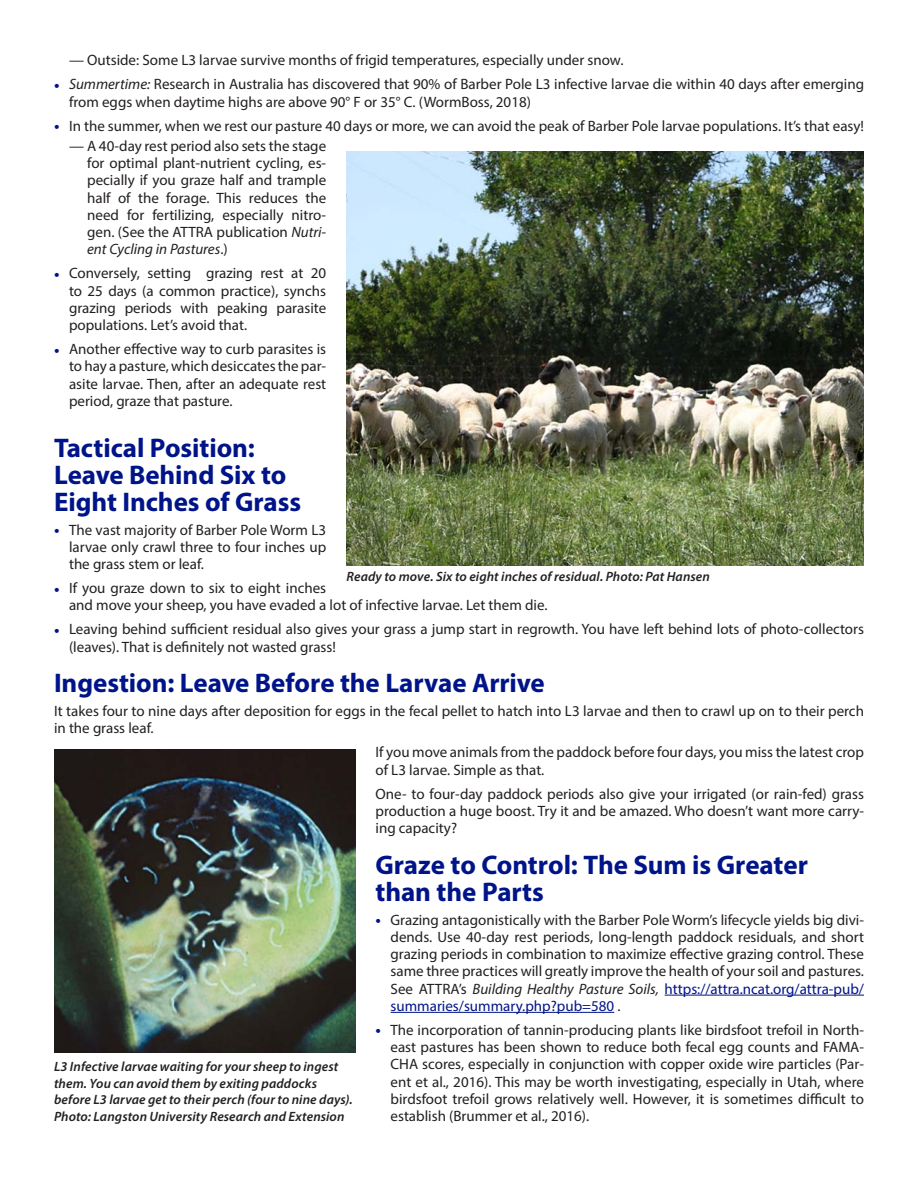
<style>
.page{position:relative;width:918px;height:1188px;background:#fff}
.page>*{position:absolute;margin:0;border:0;box-sizing:border-box;transform-origin:0 0}
.t1{font:700 27px/27px "Myriad Pro";color:#001489}
.t2{font:15px/17.2px "Myriad Pro";color:#231f20;text-align:justify}
.t3{font:italic 600 13.5px/16.5px "Myriad Pro";letter-spacing:.01em;color:#231f20}
.s1{font-size:19.5px;color:#001489}
.s2{font-style:italic}
.s3{color:#001489}
</style>
<div class="page">
<hr style="left:665px;top:995px;width:199px;height:1px;background:#001489">
<hr style="left:391px;top:1012px;width:223px;height:1px;background:#001489">
<img style="left:346px;top:152px;width:518px;height:413px">
<img style="left:54px;top:750px;width:301px;height:302px">
<p class="t2" style="left:69px;top:53px;width:556px">— Outside: Some L3 larvae survive months of frigid temperatures, especially under snow.</p>
<p class="t2" style="left:69px;top:77px;width:797px;text-indent:-15px"><span class="s1">•</span> <span class="s2">Summertime:</span> Research in Australia has discovered that 90% of Barber Pole L3 infective larvae die within 40 days after emerging from eggs when daytime highs are above 90° F or 35° C. (WormBoss, 2018)</p>
<p class="t2" style="left:54px;top:118px;width:812px"><span class="s1">•</span> In the summer, when we rest our pasture 40 days or more, we can avoid the peak of Barber Pole larvae populations. It’s that easy!</p>
<p class="t2" style="left:87px;top:139px;width:241px;text-indent:-18px">— A 40-day rest period also sets the stage for optimal plant-nutrient cycling, es&shy;pecially if you graze half and trample half of the forage. This reduces the need for fertilizing, especially nitro&shy;gen. (See the ATTRA publication <span class="s2">Nutri&shy;ent Cycling in Pastures</span>.)</p>
<p class="t2" style="left:69px;top:266px;width:259px;text-indent:-15px"><span class="s1">•</span> Conversely, setting grazing rest at 20 to 25 days (a common practice), synchs grazing periods with peaking parasite populations. Let’s avoid that.</p>
<p class="t2" style="left:69px;top:342px;width:259px;text-indent:-15px"><span class="s1">•</span> Another effective way to curb parasites is to hay a pasture, which desiccates the par&shy;asite larvae. Then, after an adequate rest period, graze that pasture.</p>
<h1 class="t1" style="left:54px;top:437px;width:249px">Tactical Position:<br>Leave Behind Six to<br>Eight Inches of Grass</h1>
<p class="t2" style="left:69px;top:523px;width:259px;text-indent:-15px"><span class="s1">•</span> The vast majority of Barber Pole Worm L3 larvae only crawl three to four inches up the grass stem or leaf.</p>
<p class="t2" style="left:69px;top:581px;width:480px;text-indent:-15px"><span class="s1">•</span> If you graze down to six to eight inches<br>and move your sheep, you have evaded a lot of infective larvae. Let them die.</p>
<p class="t2" style="left:69px;top:622px;width:797px;text-indent:-15px"><span class="s1">•</span> Leaving behind sufficient residual also gives your grass a jump start in regrowth. You have left behind lots of photo-collectors (leaves). That is definitely not wasted grass!</p>
<h1 class="t1" style="left:54px;top:672px;width:492px">Ingestion: Leave Before the Larvae Arrive</h1>
<p class="t2" style="left:54px;top:704px;width:812px">It takes four to nine days after deposition for eggs in the fecal pellet to hatch into L3 larvae and then to crawl up on to their perch in the grass leaf.</p>
<p class="t2" style="left:376px;top:745px;width:490px">If you move animals from the paddock before four days, you miss the latest crop of L3 larvae. Simple as that.</p>
<p class="t2" style="left:376px;top:787px;width:490px">One- to four-day paddock periods also give your irrigated (or rain-fed) grass production a huge boost. Try it and be amazed. Who doesn’t want more carry&shy;ing capacity?</p>
<h1 class="t1" style="left:376px;top:854px;width:434px">Graze to Control: The Sum is Greater than the Parts</h1>
<p class="t2" style="left:391px;top:913px;width:475px;text-indent:-15px"><span class="s1">•</span> Grazing antagonistically with the Barber Pole Worm’s lifecycle yields big divi&shy;dends. Use 40-day rest periods, long-length paddock residuals, and short grazing periods in combination to maximize effective grazing control. These same three practices will greatly improve the health of your soil and pastures.<br>See ATTRA’s <span class="s2">Building Healthy Pasture Soils,</span> <span class="s3">https://attra.ncat.org/attra-pub/ summaries/summary.php?pub=580</span> .</p>
<p class="t2" style="left:391px;top:1023px;width:475px;text-indent:-15px"><span class="s1">•</span> The incorporation of tannin-producing plants like birdsfoot trefoil in North&shy;east pastures has been shown to reduce both fecal egg counts and FAMA-CHA scores, especially in conjunction with copper oxide wire particles (Par&shy;ent et al., 2016). This may be worth investigating, especially in Utah, where birdsfoot trefoil grows relatively well. However, it is sometimes difficult to establish (Brummer et al., 2016).</p>
<p class="t3" style="left:346px;top:570px;width:365px">Ready to move. Six to eight inches of residual. Photo: Pat Hansen</p>
<p class="t3" style="left:54px;top:1060px;width:300px">L3 Infective larvae waiting for your sheep to ingest them. You can avoid them by exiting paddocks before L3 larvae get to their perch (four to nine days).<br>Photo: Langston University Research and Extension</p>
</div>
